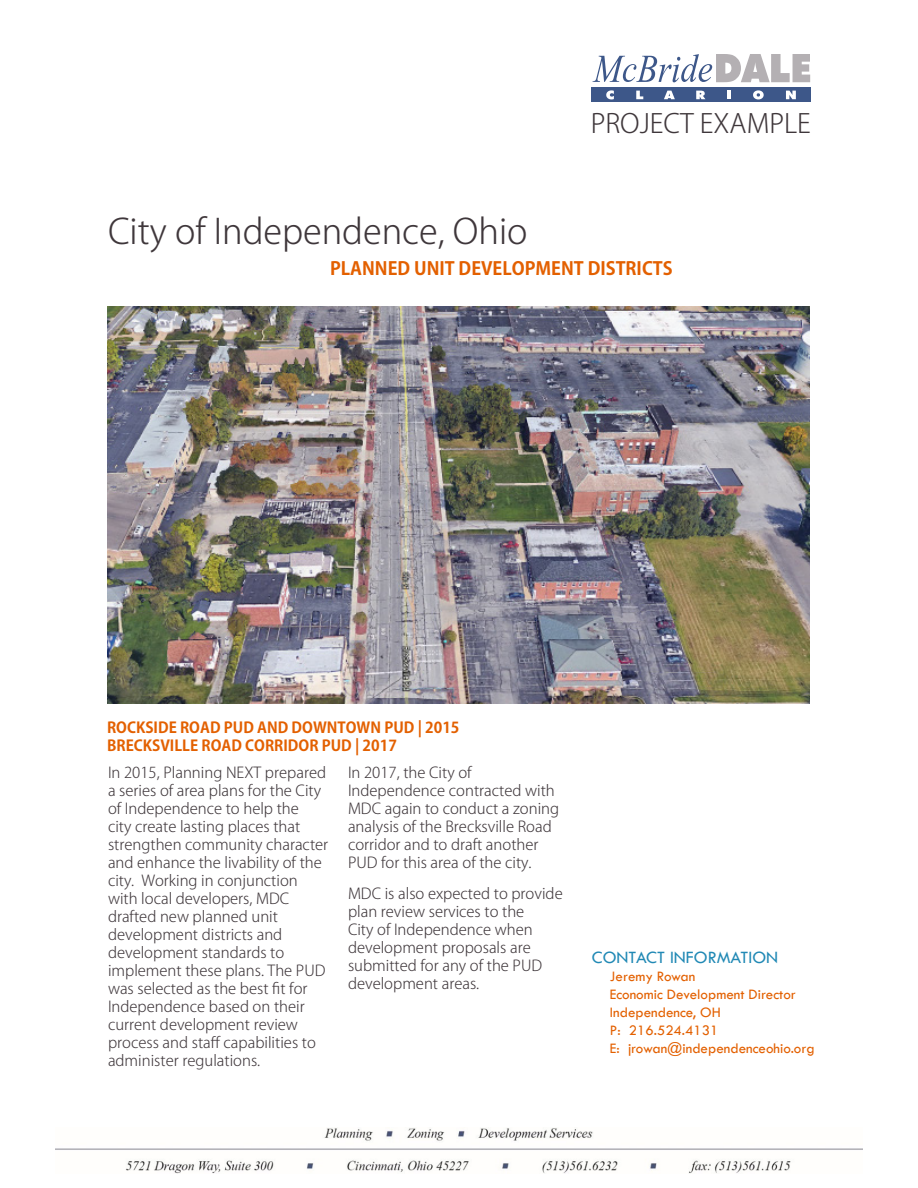
<style>
.page{position:relative;width:918px;height:1188px;background:#fff}
.page>*{position:absolute;margin:0;border:0;box-sizing:border-box;transform-origin:0 0}
.Project_Heading{font:300 34.5px "Koz Go Pr 6 N";color:#3f373b}
.t1{font:300 26.25px "Koz Go Pr 6 N";color:#3f373b}
.Project_SubHeading{font:700 18px "Koz Go Pr 6 N";color:#e36000}
.Contact_Info_Heading{font:18px "Tw Cen";color:#2189b5}
.Project_Description{font:300 15px/18px "Koz Go Pr 6 N";color:#3f373b}
.Contact_Info{font:15px "Tw Cen";color:#e36000}
.Plan_Type___Adoption{font:700 15px "Koz Go Pr 6 N";color:#e36000}
</style>
<div class="page">
<div style="left:591px;top:88px;width:219px;height:14px;background:#3d5789"></div>
<svg style="left:606px;top:90px;width:8px;height:9px"></svg>
<svg style="left:636px;top:91px;width:7px;height:8px"></svg>
<svg style="left:664px;top:91px;width:11px;height:8px"></svg>
<svg style="left:696px;top:91px;width:9px;height:8px"></svg>
<svg style="left:727px;top:91px;width:4px;height:8px"></svg>
<svg style="left:753px;top:90px;width:11px;height:9px"></svg>
<svg style="left:786px;top:91px;width:10px;height:8px"></svg>
<svg style="left:592px;top:54px;width:218px;height:28px"></svg>
<img style="left:55px;top:1128px;width:808px;height:46px">
<img style="left:107px;top:306px;width:702px;height:397px">
<h2 class="t1" style="left:591px;top:108px;width:222px">PROJECT EXAMPLE</h2>
<p class="Project_Heading" style="left:108px;top:211px;width:421px">City of Independence, Ohio</p>
<p class="Project_SubHeading" style="left:330px;top:259px;width:344px">PLANNED UNIT DEVELOPMENT DISTRICTS</p>
<p class="Plan_Type___Adoption" style="left:107px;top:719px;width:354px">ROCKSIDE ROAD PUD AND DOWNTOWN PUD | 2015</p>
<p class="Plan_Type___Adoption" style="left:107px;top:737px;width:291px">BRECKSVILLE ROAD CORRIDOR PUD | 2017</p>
<p class="Project_Description" style="left:348px;top:763px;width:213px">In 2017, the City of<br>Independence contracted with<br>MDC again to conduct a zoning analysis of the Brecksville Road corridor and to draft another<br>PUD for this area of the city.</p>
<p class="Project_Description" style="left:348px;top:885px;width:216px">MDC is also expected to provide plan review services to the<br>City of Independence when development proposals are submitted for any of the PUD development areas.</p>
<p class="Project_Description" style="left:108px;top:763px;width:222px">In 2015, Planning NEXT prepared a series of area plans for the City of Independence to help the<br>city create lasting places that strengthen community character and enhance the livability of the city. Working in conjunction with local developers, MDC drafted new planned unit development districts and development standards to implement these plans. The PUD was selected as the best fit for<br>Independence based on their current development review process and staff capabilities to administer regulations.</p>
<p class="Contact_Info_Heading" style="left:592px;top:946px;width:188px">CONTACT INFORMATION</p>
<p class="Contact_Info" style="left:610px;top:967px;width:87px">Jeremy Rowan</p>
<p class="Contact_Info" style="left:610px;top:985px;width:187px">Economic Development Director</p>
<p class="Contact_Info" style="left:610px;top:1003px;width:113px">Independence, OH</p>
<p class="Contact_Info" style="left:610px;top:1021px;width:110px">P: 216.524.4131</p>
<p class="Contact_Info" style="left:610px;top:1039px;width:206px">E: jrowan@independenceohio.org</p>
</div>
